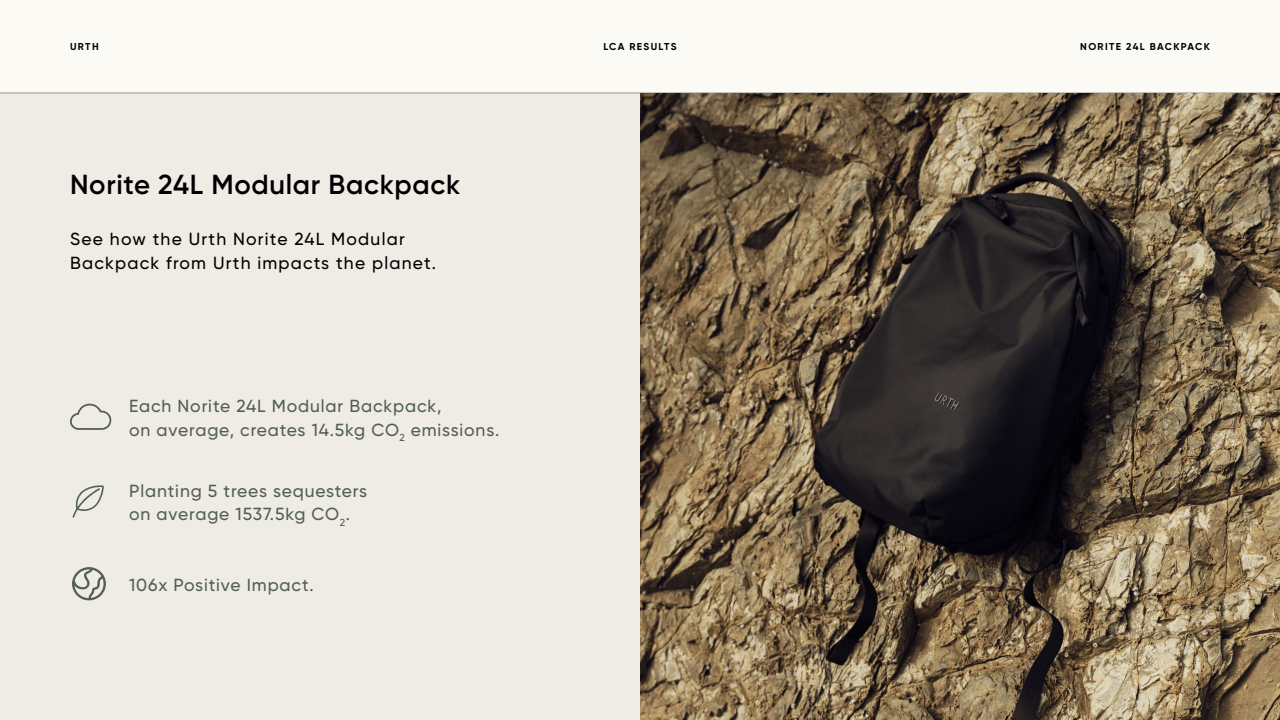
<style>
.page{position:relative;width:1280px;height:720px;background:#fbfaf4}
.page>*{position:absolute;margin:0;border:0;box-sizing:border-box;transform-origin:0 0}
.t1{font:600 27.5px "Gilroy";letter-spacing:.025em;color:#000}
.t2{font:500 17.5px/23.5px "Gilroy";letter-spacing:.05em;color:#525e54}
.t3{font:500 17.5px/23.5px "Gilroy";letter-spacing:.07em;color:#000}
.t4{font:700 10px "Gilroy";letter-spacing:.135em;color:#000}
</style>
<div class="page">
<div style="left:0;top:92px;width:1280px;height:628px;background:#eeece4"></div>
<hr style="left:0;top:92px;width:1280px;height:2px;background:#979e98">
<img style="left:640px;top:94px;width:640px;height:626px">
<svg style="left:70px;top:404px;width:41px;height:26px"></svg>
<svg style="left:72px;top:485px;width:32px;height:33px"></svg>
<svg style="left:72px;top:567px;width:34px;height:34px"></svg>
<p class="t4" style="left:70px;top:40px;width:30px">URTH</p>
<p class="t4" style="left:603px;top:40px;width:75px">LCA RESULTS</p>
<p class="t4" style="left:1080px;top:40px;width:131px">NORITE 24L BACKPACK</p>
<h1 class="t1" style="left:70px;top:168px;width:392px">Norite 24L Modular Backpack</h1>
<p class="t3" style="left:70px;top:227px;width:368px">See how the Urth Norite 24L Modular<br>Backpack from Urth impacts the planet.</p>
<p class="t2" style="left:129px;top:394px;width:372px">Each Norite 24L Modular Backpack,<br>on average, creates 14.5kg CO<sub>2</sub> emissions.</p>
<p class="t2" style="left:129px;top:479px;width:239px">Planting 5 trees sequesters on average 1537.5kg CO<sub>2</sub>.</p>
<p class="t2" style="left:129px;top:573px;width:186px">106x Positive Impact.</p>
</div>
